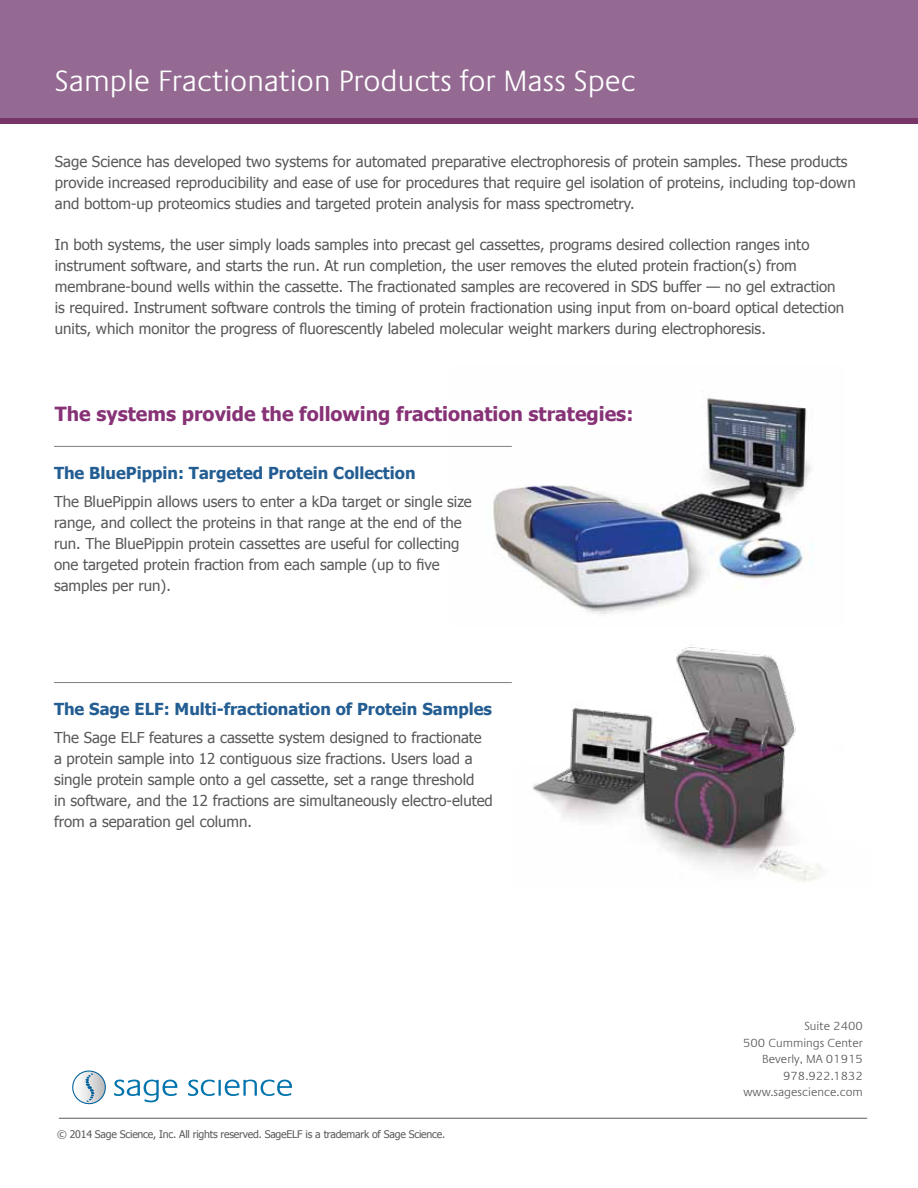
<style>
.page{position:relative;width:918px;height:1188px;background:#fff}
.page>*{position:absolute;margin:0;border:0;box-sizing:border-box;transform-origin:0 0}
.t1{font:300 30px "Praxis LT Pro";color:#fff}
.t2{font:700 19.5px "Tahoma";color:#873276}
.t3{font:700 16.5px "Tahoma";color:#235d92}
.t4{font:15px/21px "Tahoma";color:#58595b}
.t5{font:300 12px/16.5px "Praxis LT Pro";color:#58595b;text-align:right}
.t6{font:10.5px "Tahoma";letter-spacing:-.02em;color:#58595b}
</style>
<div class="page">
<hr style="left:59px;top:1118px;width:808px;height:1px;background:#58595b">
<svg style="left:114px;top:1080px;width:63px;height:22px"></svg>
<svg style="left:188px;top:1080px;width:104px;height:16px"></svg>
<svg style="left:72px;top:1070px;width:34px;height:34px"></svg>
<div style="left:0;top:0;width:918px;height:118px;background:#946a92"></div>
<img style="left:450px;top:391px;width:363px;height:223px">
<img style="left:532px;top:647px;width:289px;height:235px">
<hr style="left:54px;top:682px;width:458px;height:1px;background:#807f83">
<hr style="left:54px;top:446px;width:458px;height:1px;background:#807f83">
<div style="left:0;top:118px;width:918px;height:5px;background:#773466"></div>
<h1 class="t1" style="left:55px;top:64px;width:583px">Sample Fractionation Products for Mass Spec</h1>
<p class="t4" style="left:55px;top:150px;width:802px">Sage Science has developed two systems for automated preparative electrophoresis of protein samples. These products provide increased reproducibility and ease of use for procedures that require gel isolation of proteins, including top-down and bottom-up proteomics studies and targeted protein analysis for mass spectrometry.</p>
<p class="t4" style="left:55px;top:233px;width:791px">In both systems, the user simply loads samples into precast gel cassettes, programs desired collection ranges into instrument software, and starts the run. At run completion, the user removes the eluted protein fraction(s) from membrane-bound wells within the cassette. The fractionated samples are recovered in SDS buffer — no gel extraction is required. Instrument software controls the timing of protein fractionation using input from on-board optical detection units, which monitor the progress of fluorescently labeled molecular weight markers during electrophoresis.</p>
<h2 class="t2" style="left:55px;top:400px;width:580px">The systems provide the following fractionation strategies:</h2>
<p class="t3" style="left:54px;top:461px;width:363px">The BluePippin: Targeted Protein Collection</p>
<p class="t4" style="left:54px;top:490px;width:419px">The BluePippin allows users to enter a kDa target or single size range, and collect the proteins in that range at the end of the run. The BluePippin protein cassettes are useful for collecting one targeted protein fraction from each sample (up to five samples per run).</p>
<p class="t3" style="left:54px;top:698px;width:440px">The Sage ELF: Multi-fractionation of Protein Samples</p>
<p class="t4" style="left:54px;top:726px;width:440px">The Sage ELF features a cassette system designed to fractionate a protein sample into 12 contiguous size fractions. Users load a single protein sample onto a gel cassette, set a range threshold<br>in software, and the 12 fractions are simultaneously electro-eluted from a separation gel column.</p>
<p class="t6" style="left:57px;top:1128px;width:390px">© 2014 Sage Science, Inc. All rights reserved. SageELF is a trademark of Sage Science.</p>
<p class="t5" style="left:743px;top:1018px;width:121px">Suite 2400<br>500 Cummings Center<br>Beverly, MA 01915<br>978.922.1832 www.sagescience.com</p>
</div>
